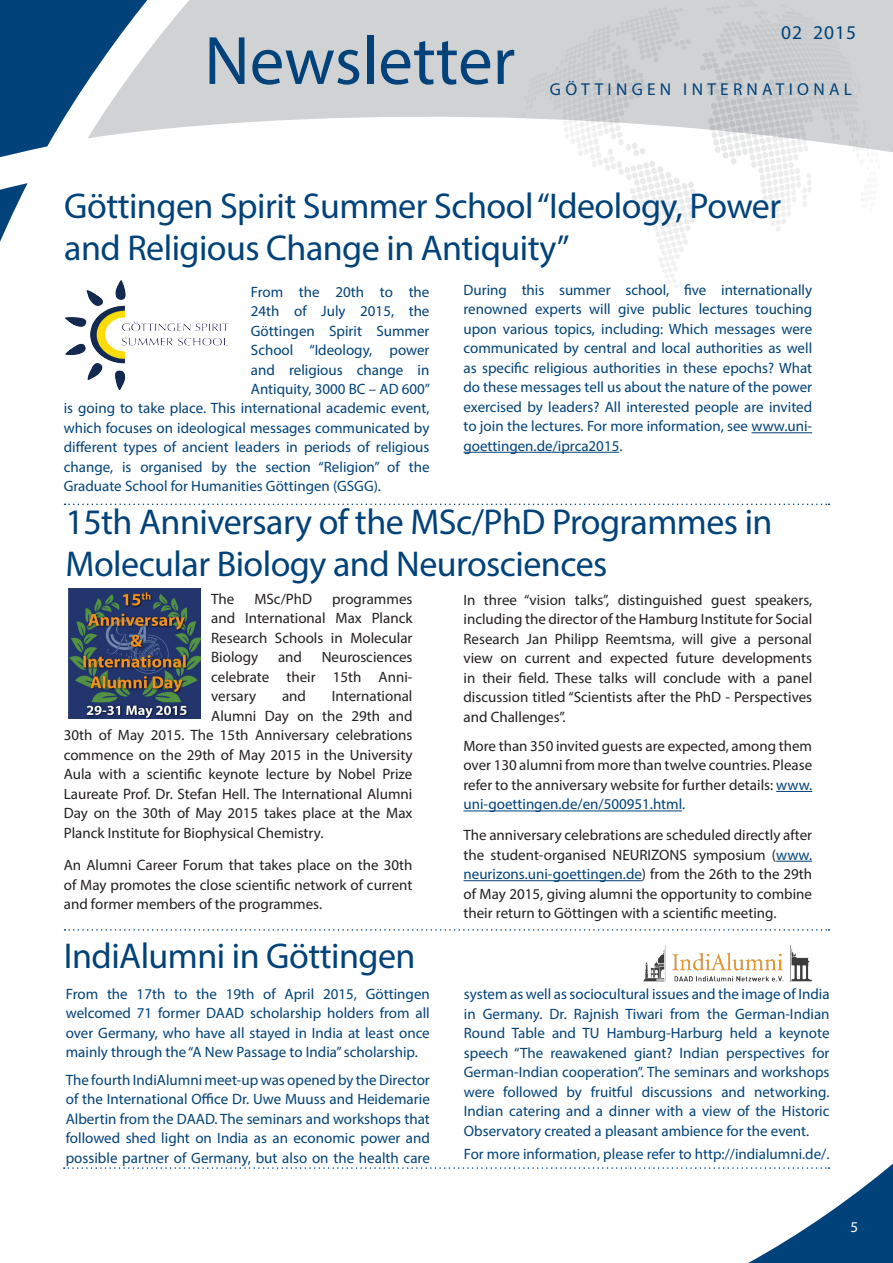
<style>
.page{position:relative;width:893px;height:1263px;background:#fff}
.page>*{position:absolute;margin:0;border:0;box-sizing:border-box;transform-origin:0 0}
.t1{font:69px "Myriad Pro";color:#004279}
.t2{font:36px/42px "Myriad Pro";letter-spacing:-.015em;color:#004279}
.t3{font:19.5px "Myriad Pro";letter-spacing:.05em;color:#004279}
.t4{font:17.25px "Myriad Pro";color:#004279}
.t5{font:15px/19.5px "Myriad Pro";color:#004279;text-align:justify}
.t6{font:15px/19.5px "Myriad Pro";color:#231f20;text-align:justify}
.t7{font:15px "Myriad Pro";color:#fff}
.s1{color:#004279}
</style>
<div class="page">
<svg style="left:158px;top:0;width:735px;height:153px;fill:#d1d2d4"></svg>
<svg style="left:0;top:0;width:158px;height:158px"></svg>
<svg style="left:0;top:183px;width:28px;height:59px"></svg>
<svg style="left:522px;top:0;width:359px;height:288px"></svg>
<svg style="left:64px;top:1163px;width:829px;height:100px"></svg>
<svg style="left:65px;top:504px;width:764px;height:1px"></svg>
<hr style="left:751px;top:432px;width:61px;height:1px;background:#004279">
<hr style="left:463px;top:452px;width:156px;height:1px;background:#004279">
<img style="left:66px;top:281px;width:162px;height:108px">
<hr style="left:776px;top:791px;width:36px;height:1px;background:#004279">
<hr style="left:463px;top:810px;width:219px;height:1px;background:#004279">
<hr style="left:776px;top:861px;width:36px;height:1px;background:#004279">
<hr style="left:463px;top:880px;width:179px;height:1px;background:#004279">
<img style="left:69px;top:589px;width:132px;height:129px">
<svg style="left:65px;top:929px;width:764px;height:2px"></svg>
<img style="left:644px;top:945px;width:167px;height:36px">
<h1 class="t1" style="left:204px;top:18px;width:312px">Newsletter</h1>
<h3 class="t3" style="left:781px;top:21px;width:77px">02 2015</h3>
<p class="t4" style="left:550px;top:78px;width:45px">Göttingen</p>
<p class="t4" style="left:683px;top:78px;width:23px">International</p>
<h2 class="t2" style="left:64px;top:185px;width:718px">Göttingen Spirit Summer School “Ideology, Power and Religious Change in Antiquity”</h2>
<p class="t5" style="left:251px;top:281px;width:181px">From the 20th to the 24th of July 2015, the Göttingen Spirit Summer School “Ideology, power and religious change in Antiquity, 3000 BC – AD 600”</p>
<p class="t5" style="left:64px;top:398px;width:367px">is going to take place. This international academic event, which focuses on ideological messages communicated by different types of ancient leaders in periods of religious change, is organised by the section “Religion” of the Graduate School for Humanities Göttingen (GSGG).</p>
<p class="t5" style="left:463px;top:280px;width:350px">During this summer school, five internationally renowned experts will give public lectures touching upon various topics, including: Which messages were communicated by central and local authorities as well as specific religious authorities in these epochs? What do these messages tell us about the nature of the power exercised by leaders? All interested people are invited to join the lectures. For more information, see www.uni&shy;goettingen.de/iprca2015.</p>
<h2 class="t2" style="left:65px;top:500px;width:709px">15th Anniversary of the MSc/PhD Programmes in<br>Molecular Biology and Neurosciences</h2>
<p class="t6" style="left:463px;top:590px;width:350px">In three “vision talks”, distinguished guest speakers, including the director of the Hamburg Institute for Social Research Jan Philipp Reemtsma, will give a personal view on current and expected future developments in their field. These talks will conclude with a panel discussion titled “Scientists after the PhD - Perspectives and Challenges”.</p>
<p class="t6" style="left:463px;top:736px;width:350px">More than 350 invited guests are expected, among them over 130 alumni from more than twelve countries. Please refer to the anniversary website for further details: <span class="s1">www. uni-goettingen.de/en/500951.html.</span></p>
<p class="t6" style="left:463px;top:825px;width:350px">The anniversary celebrations are scheduled directly after the student-organised NEURIZONS symposium (<span class="s1">www. neurizons.uni-goettingen.de</span>) from the 26th to the 29th of May 2015, giving alumni the opportunity to combine their return to Göttingen with a scientific meeting.</p>
<p class="t6" style="left:211px;top:589px;width:25px">The</p>
<p class="t6" style="left:254px;top:589px;width:59px">MSc/PhD</p>
<p class="t6" style="left:211px;top:589px;width:203px;text-indent:121px">programmes and International Max Planck Research Schools in Molecular Biology</p>
<p class="t6" style="left:278px;top:647px;width:26px">and</p>
<p class="t6" style="left:211px;top:647px;width:203px;text-indent:111px">Neurosciences celebrate their 15th Anni&shy;versary</p>
<p class="t6" style="left:211px;top:686px;width:203px;text-align:right">International<br>Alumni Day on the 29th and</p>
<p class="t6" style="left:282px;top:686px;width:26px">and</p>
<p class="t6" style="left:64px;top:725px;width:350px">30th of May 2015. The 15th Anniversary celebrations commence on the 29th of May 2015 in the University Aula with a scientific keynote lecture by Nobel Prize Laureate Prof. Dr. Stefan Hell. The International Alumni Day on the 30th of May 2015 takes place at the Max Planck Institute for Biophysical Chemistry.</p>
<p class="t6" style="left:64px;top:855px;width:350px">An Alumni Career Forum that takes place on the 30th of May promotes the close scientific network of current and former members of the programmes.</p>
<h2 class="t2" style="left:64px;top:934px;width:353px">IndiAlumni in Göttingen</h2>
<p class="t5" style="left:66px;top:983px;width:366px">From the 17th to the 19th of April 2015, Göttingen welcomed 71 former DAAD scholarship holders from all over Germany, who have all stayed in India at least once mainly through the “A New Passage to India” scholarship.</p>
<p class="t5" style="left:66px;top:1070px;width:366px">The fourth IndiAlumni meet-up was opened by the Director of the International Office Dr. Uwe Muuss and Heidemarie Albertin from the DAAD. The seminars and workshops that followed shed light on India as an economic power and possible partner of Germany, but also on the health care</p>
<p class="t5" style="left:464px;top:984px;width:367px">system as well as sociocultural issues and the image of India in Germany. Dr. Rajnish Tiwari from the German-Indian Round Table and TU Hamburg-Harburg held a keynote speech “The reawakened giant? Indian perspectives for German-Indian cooperation”. The seminars and workshops were followed by fruitful discussions and networking.<br>Indian catering and a dinner with a view of the Historic Observatory created a pleasant ambience for the event.</p>
<p class="t5" style="left:464px;top:1144px;width:367px">For more information, please refer to http://indialumni.de/.</p>
<p class="t7" style="left:850px;top:1218px;width:9px">5</p>
</div>
